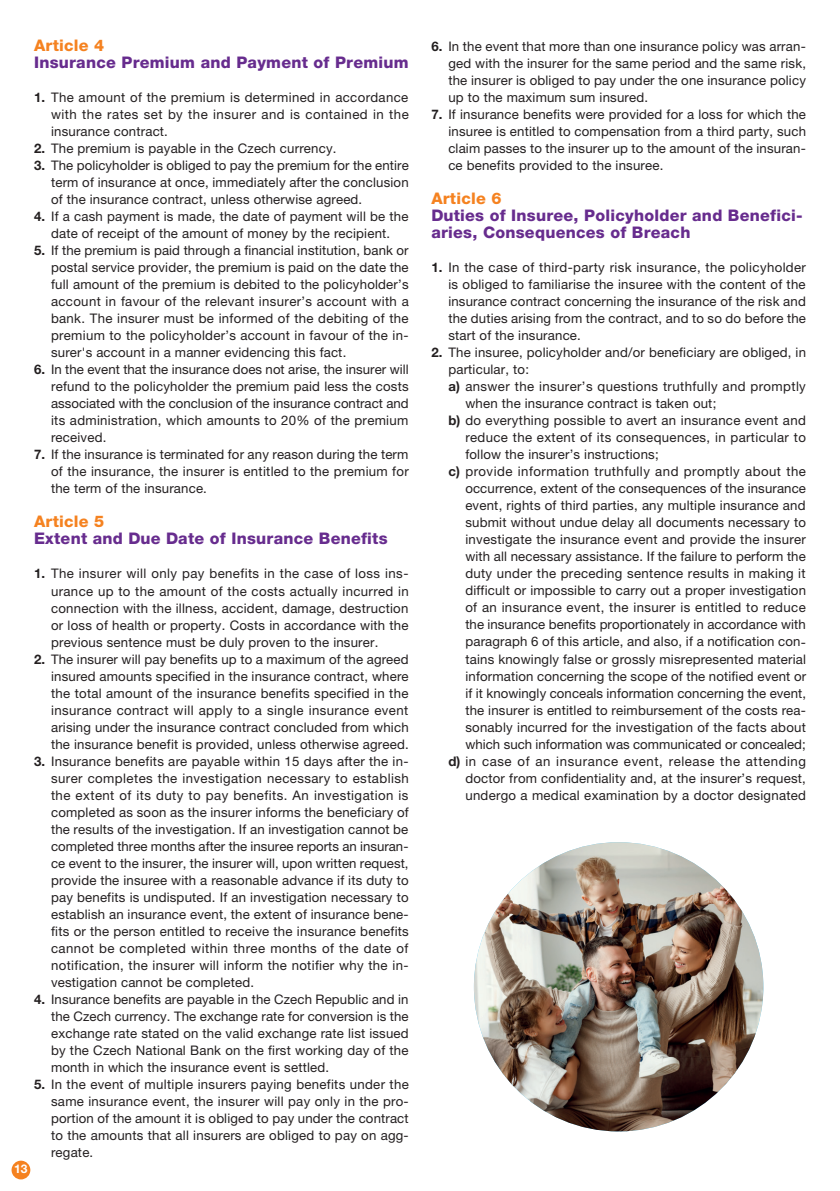
<style>
.page{position:relative;width:840px;height:1191px;background:#fff}
.page>*{position:absolute;margin:0;border:0;box-sizing:border-box;transform-origin:0 0}
.t1{font:800 16px/17px "Helvetica Neue CE";letter-spacing:.015em;color:#672c8e}
.t2{font:800 16px "Helvetica Neue CE";letter-spacing:.015em;color:#f58220}
.t3{font:13.2px/17px "Helvetica Neue CE";letter-spacing:.015em;color:#231f20;text-align:justify}
.t4{font:13.2px "Helvetica Neue CE";letter-spacing:.035em;color:#231f20}
.t5{font:13.2px "Helvetica Neue CE";letter-spacing:.045em;color:#231f20}
.t6{font:700 12px "Helvetica Neue CE";color:#fff}
.s1{font-weight:700}
</style>
<div class="page">
<div style="left:12px;top:1160px;width:18px;height:19px;background:#f58220;border-radius:50%"></div>
<img style="left:473px;top:842px;width:290px;height:289px;border-radius:145px">
<p class="t2" style="left:34px;top:36px;width:72px">Article 4</p>
<p class="t1" style="left:34px;top:55px;width:376px">Insurance Premium and Payment of Premium</p>
<p class="t3" style="left:51px;top:89px;width:359px;text-indent:-17px"><span class="s1">1.</span> The amount of the premium is determined in accordance with the rates set by the insurer and is contained in the insurance contract.</p>
<p class="t3" style="left:34px;top:140px;width:304px"><span class="s1">2.</span> The premium is payable in the Czech currency.</p>
<p class="t3" style="left:51px;top:157px;width:359px;text-indent:-17px"><span class="s1">3.</span> The policyholder is obliged to pay the premium for the entire term of insurance at once, immediately after the conclusion of the insurance contract, unless otherwise agreed.</p>
<p class="t3" style="left:34px;top:208px;width:376px;text-align:center"><span class="s1">4.</span> If a cash payment is made, the date of payment will be the date of receipt of the amount of money by the recipient.</p>
<p class="t3" style="left:51px;top:242px;width:359px;text-indent:-17px"><span class="s1">5.</span> If the premium is paid through a financial institution, bank or postal service provider, the premium is paid on the date the full amount of the premium is debited to the policyholder’s account in favour of the relevant insurer’s account with a bank. The insurer must be informed of the debiting of the premium to the policyholder’s account in favour of the in&shy;surer's account in a manner evidencing this fact.</p>
<p class="t3" style="left:51px;top:361px;width:359px;text-indent:-17px"><span class="s1">6.</span> In the event that the insurance does not arise, the insurer will refund to the policyholder the premium paid less the costs associated with the conclusion of the insurance contract and its administration, which amounts to 20% of the premium received.</p>
<p class="t3" style="left:51px;top:446px;width:359px;text-indent:-17px"><span class="s1">7.</span> If the insurance is terminated for any reason during the term of the insurance, the insurer is entitled to the premium for the term of the insurance.</p>
<p class="t2" style="left:34px;top:512px;width:72px">Article 5</p>
<p class="t1" style="left:34px;top:531px;width:355px">Extent and Due Date of Insurance Benefits</p>
<p class="t3" style="left:51px;top:565px;width:359px;text-indent:-17px"><span class="s1">1.</span> The insurer will only pay benefits in the case of loss ins&shy;urance up to the amount of the costs actually incurred in connection with the illness, accident, damage, destruction or loss of health or property. Costs in accordance with the previous sentence must be duly proven to the insurer.</p>
<p class="t3" style="left:51px;top:650px;width:359px;text-indent:-17px"><span class="s1">2.</span> The insurer will pay benefits up to a maximum of the agreed insured amounts specified in the insurance contract, where the total amount of the insurance benefits specified in the insurance contract will apply to a single insurance event arising under the insurance contract concluded from which the insurance benefit is provided, unless otherwise agreed.</p>
<p class="t3" style="left:51px;top:752px;width:359px;text-indent:-17px"><span class="s1">3.</span> Insurance benefits are payable within 15 days after the in&shy;surer completes the investigation necessary to establish the extent of its duty to pay benefits. An investigation is completed as soon as the insurer informs the beneficiary of the results of the investigation. If an investigation cannot be completed three months after the insuree reports an insuran&shy;ce event to the insurer, the insurer will, upon written request, provide the insuree with a reasonable advance if its duty to pay benefits is undisputed. If an investigation necessary to establish an insurance event, the extent of insurance bene&shy;fits or the person entitled to receive the insurance benefits cannot be completed within three months of the date of notification, the insurer will inform the notifier why the in&shy;vestigation cannot be completed.</p>
<p class="t3" style="left:51px;top:990px;width:359px;text-indent:-17px"><span class="s1">4.</span> Insurance benefits are payable in the Czech Republic and in the Czech currency. The exchange rate for conversion is the exchange rate stated on the valid exchange rate list issued by the Czech National Bank on the first working day of the month in which the insurance event is settled.</p>
<p class="t3" style="left:51px;top:1075px;width:359px;text-indent:-17px"><span class="s1">5.</span> In the event of multiple insurers paying benefits under the same insurance event, the insurer will pay only in the pro&shy;portion of the amount it is obliged to pay under the contract to the amounts that all insurers are obliged to pay on agg&shy;regate.</p>
<p class="t6" style="left:14px;top:1161px;width:15px">13</p>
<p class="t3" style="left:448px;top:38px;width:359px;text-indent:-17px"><span class="s1">6.</span> In the event that more than one insurance policy was arran&shy;ged with the insurer for the same period and the same risk, the insurer is obliged to pay under the one insurance policy up to the maximum sum insured.</p>
<p class="t3" style="left:448px;top:106px;width:359px;text-indent:-17px"><span class="s1">7.</span> If insurance benefits were provided for a loss for which the insuree is entitled to compensation from a third party, such claim passes to the insurer up to the amount of the insuran&shy;ce benefits provided to the insuree.</p>
<p class="t2" style="left:431px;top:189px;width:72px">Article 6</p>
<p class="t1" style="left:431px;top:208px;width:372px">Duties of Insuree, Policyholder and Benefici&shy;aries, Consequences of Breach</p>
<p class="t3" style="left:448px;top:259px;width:359px;text-indent:-17px"><span class="s1">1.</span> In the case of third-party risk insurance, the policyholder is obliged to familiarise the insuree with the content of the insurance contract concerning the insurance of the risk and the duties arising from the contract, and to so do before the start of the insurance.</p>
<p class="t3" style="left:431px;top:344px;width:376px"><span class="s1">2.</span> The insuree, policyholder and/or beneficiary are obliged, in</p>
<p class="t3" style="left:448px;top:361px;width:82px">particular, to:</p>
<p class="t3" style="left:448px;top:378px;width:359px"><span class="s1">a)</span> answer the insurer’s questions truthfully and promptly</p>
<p class="t3" style="left:465px;top:395px;width:252px">when the insurance contract is taken out;</p>
<p class="t3" style="left:448px;top:412px;width:359px"><span class="s1">b)</span> do everything possible to avert an insurance event and</p>
<p class="t3" style="left:465px;top:429px;width:342px">reduce the extent of its consequences, in particular to</p>
<p class="t3" style="left:465px;top:446px;width:195px">follow the insurer’s instructions;</p>
<p class="t4" style="left:448px;top:464px;width:359px"><span class="s1">c)</span> provide information truthfully and promptly about the</p>
<p class="t3" style="left:465px;top:480px;width:342px">occurrence, extent of the consequences of the insurance</p>
<p class="t3" style="left:465px;top:497px;width:341px">event, rights of third parties, any multiple insurance and</p>
<p class="t3" style="left:465px;top:514px;width:342px">submit without undue delay all documents necessary to</p>
<p class="t3" style="left:465px;top:531px;width:342px">investigate the insurance event and provide the insurer</p>
<p class="t3" style="left:465px;top:548px;width:342px">with all necessary assistance. If the failure to perform the</p>
<p class="t3" style="left:465px;top:565px;width:341px">duty under the preceding sentence results in making it</p>
<p class="t3" style="left:465px;top:582px;width:342px">difficult or impossible to carry out a proper investigation</p>
<p class="t3" style="left:465px;top:599px;width:342px">of an insurance event, the insurer is entitled to reduce</p>
<p class="t3" style="left:465px;top:616px;width:342px">the insurance benefits proportionately in accordance with</p>
<p class="t3" style="left:465px;top:633px;width:342px">paragraph 6 of this article, and also, if a notification con-</p>
<p class="t3" style="left:465px;top:650px;width:342px">tains knowingly false or grossly misrepresented material</p>
<p class="t3" style="left:465px;top:667px;width:342px">information concerning the scope of the notified event or</p>
<p class="t3" style="left:465px;top:684px;width:342px">if it knowingly conceals information concerning the event,</p>
<p class="t3" style="left:465px;top:701px;width:342px">the insurer is entitled to reimbursement of the costs rea-</p>
<p class="t3" style="left:465px;top:718px;width:342px">sonably incurred for the investigation of the facts about</p>
<p class="t3" style="left:465px;top:735px;width:341px">which such information was communicated or concealed;</p>
<p class="t5" style="left:448px;top:753px;width:359px"><span class="s1">d)</span> in case of an insurance event, release the attending</p>
<p class="t3" style="left:465px;top:769px;width:342px">doctor from confidentiality and, at the insurer’s request,</p>
<p class="t3" style="left:465px;top:786px;width:342px">undergo a medical examination by a doctor designated</p>
</div>
